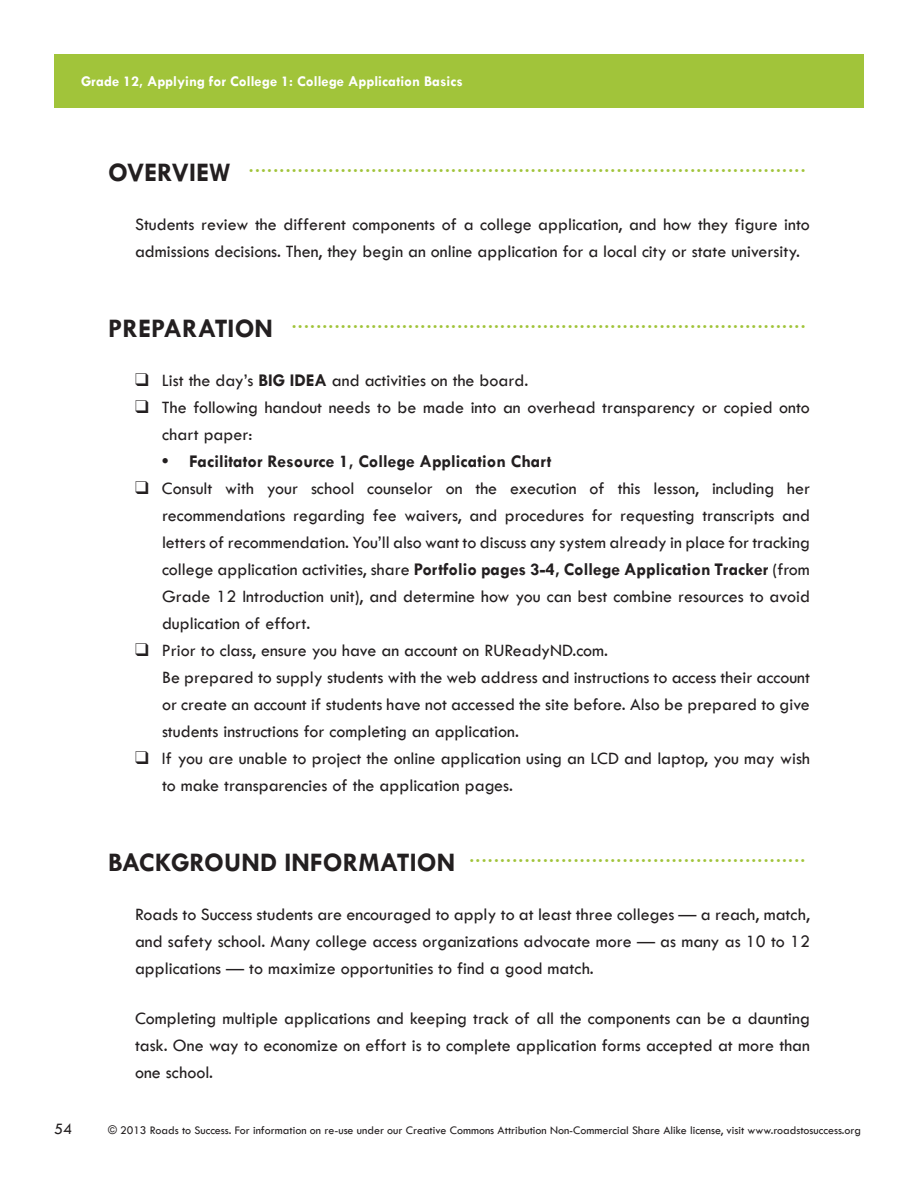
<style>
.page{position:relative;width:918px;height:1188px;background:#fff}
.page>*{position:absolute;margin:0;border:0;box-sizing:border-box;transform-origin:0 0}
.LO_Head1{font:700 18.75px "Tw Cen";color:#a1c43a}
.LO_Checkbox{font:500 18px/27px "Tw Cen";color:#231f20}
.LO_TextFirst{font:500 18px/27px "Tw Cen";color:#231f20}
.LO_Text{font:500 18px/27px "Tw Cen";color:#231f20;text-align:justify}
.LO_Bullet{font:700 18px "Tw Cen";color:#231f20}
.Lesson_Front_Page_Te{font:500 16.5px "Tw Cen";color:#231f20}
.t1{font:700 15px "Tw Cen";color:#fff}
.t2{font:500 12px "Tw Cen";color:#231f20}
.s1{font-size:27px;color:#231f20}
.s2{font-weight:700}
</style>
<div class="page">
<div style="left:54px;top:54px;width:810px;height:54px;background:#a1c43a"></div>
<p class="t1" style="left:81px;top:72px;width:383px">Grade 12, Applying for College 1: College Application Basics</p>
<p class="LO_Head1" style="left:108px;top:155px;width:699px"><span class="s1">OVERVIEW</span> ...........................................................................................</p>
<p class="LO_TextFirst" style="left:135px;top:211px;width:676px">Students review the different components of a college application, and how they figure into admissions decisions. Then, they begin an online application for a local city or state university.</p>
<p class="LO_Head1" style="left:108px;top:311px;width:699px"><span class="s1">PREPARATION</span> ....................................................................................</p>
<p class="LO_Checkbox" style="left:135px;top:367px;width:395px">❑ List the day’s <span class="s2">BIG IDEA</span> and activities on the board.</p>
<p class="LO_Checkbox" style="left:162px;top:394px;width:649px;text-indent:-27px">❑ The following handout needs to be made into an overhead transparency or copied onto chart paper:</p>
<p class="LO_Bullet" style="left:162px;top:451px;width:391px">• Facilitator Resource 1, College Application Chart</p>
<p class="LO_Checkbox" style="left:162px;top:475px;width:650px;text-align:justify;text-indent:-27px">❑ Consult with your school counselor on the execution of this lesson, including her recommendations regarding fee waivers, and procedures for requesting transcripts and letters of recommendation. You’ll also want to discuss any system already in place for tracking college application activities, share <span class="s2">Portfolio pages 3-4, College Application Tracker</span> (from Grade 12 Introduction unit), and determine how you can best combine resources to avoid duplication of effort.</p>
<p class="LO_Checkbox" style="left:135px;top:637px;width:475px">❑ Prior to class, ensure you have an account on RUReadyND.com.</p>
<p class="LO_Checkbox" style="left:162px;top:664px;width:649px;text-align:justify">Be prepared to supply students with the web address and instructions to access their account or create an account if students have not accessed the site before. Also be prepared to give students instructions for completing an application.</p>
<p class="LO_Checkbox" style="left:162px;top:745px;width:649px;text-indent:-27px">❑ If you are unable to project the online application using an LCD and laptop, you may wish to make transparencies of the application pages.</p>
<p class="LO_Head1" style="left:108px;top:845px;width:699px"><span class="s1">BACKGROUND INFORMATION</span> .......................................................</p>
<p class="LO_TextFirst" style="left:135px;top:901px;width:677px;text-align:justify">Roads to Success students are encouraged to apply to at least three colleges — a reach, match, and safety school. Many college access organizations advocate more — as many as 10 to 12 applications — to maximize opportunities to find a good match.</p>
<p class="LO_Text" style="left:135px;top:1004px;width:677px">Completing multiple applications and keeping track of all the components can be a daunting task. One way to economize on effort is to complete application forms accepted at more than one school.</p>
<p class="Lesson_Front_Page_Te" style="left:54px;top:1119px;width:20px">54</p>
<p class="t2" style="left:108px;top:1123px;width:755px">© 2013 Roads to Success. For information on re-use under our Creative Commons Attribution Non-Commercial Share Alike license, visit www.roadstosuccess.org</p>
</div>
